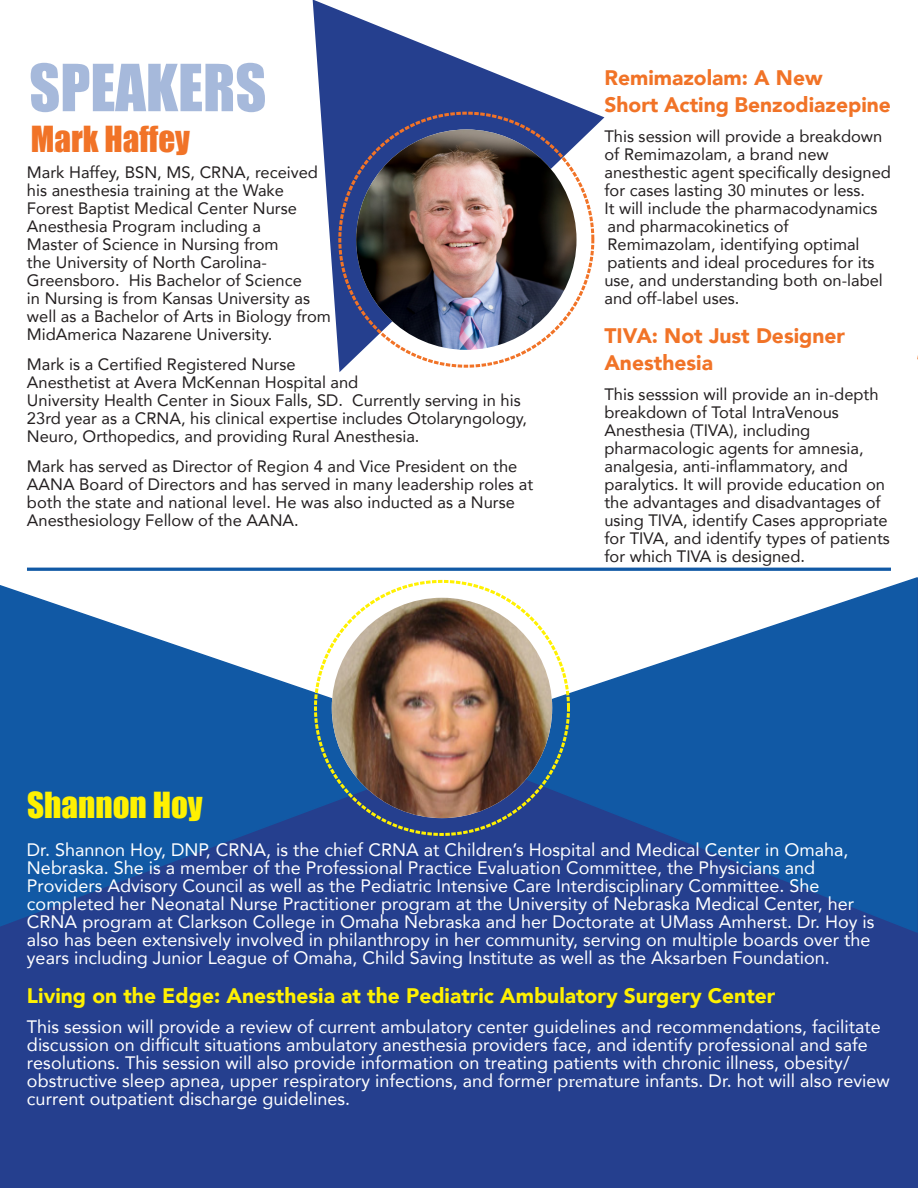
<style>
.page{position:relative;width:918px;height:1188px;background:#fff}
.page>*{position:absolute;margin:0;border:0;box-sizing:border-box;transform-origin:0 0}
._40_40_Black_Left{font:60px "Impact";color:#a6b9db}
._22_Bold_Left{font:33px "Impact";color:#f17327}
._22_Bold_Left-2{font:33px "Impact";color:#fff101}
._12_18_Reg_Left{font:900 21px "Avenir";color:#fff101}
._12_18_Reg_Left-2{font:900 21px/27px "Avenir";color:#f17327}
._12_20_Lig_Left{font:900 21px/27px "Avenir";color:#f17327}
._12_18_Reg_Left-3{font:18px/18px "Avenir";color:#fff}
._12_18_Reg_Left-4{font:16.5px/18px "Avenir";color:#231f20}
.s1{font-family:"Minion Pro"}
</style>
<div class="page">
<svg style="left:313px;top:0;width:291px;height:372px"></svg>
<div style="left:0;top:934px;width:918px;height:254px;background:#253f8e"></div>
<img style="left:338px;top:111px;width:257px;height:257px">
<svg style="left:0;top:585px;width:480px;height:351px;background:#3768ab"></svg>
<svg style="left:424px;top:577px;width:494px;height:357px;background:#396aab"></svg>
<img style="left:313px;top:579px;width:258px;height:258px">
<hr style="left:27px;top:568px;width:864px;height:3px;background:#1159a5">
<p class="_40_40_Black_Left" style="left:29px;top:41px;width:239px">SPEAKERS</p>
<p class="_22_Bold_Left" style="left:31px;top:113px;width:161px">Mark Haffey</p>
<p class="_12_18_Reg_Left-4" style="left:27px;top:163px;width:305px">Mark Haffey, BSN, MS, CRNA, received his anesthesia training at the Wake Forest Baptist Medical Center Nurse Anesthesia Program including a<br>Master of Science in Nursing from<br>the University of North Carolina-Greensboro. His Bachelor of Science<br>in Nursing is from Kansas University as well as a Bachelor of Arts in Biology from MidAmerica Nazarene University.</p>
<p class="_12_18_Reg_Left-4" style="left:27px;top:355px;width:502px">Mark is a Certified Registered Nurse<br>Anesthetist at Avera McKennan Hospital and<br>University Health Center in Sioux Falls, SD. Currently serving in his 23rd year as a CRNA, his clinical expertise includes Otolaryngology, Neuro, Orthopedics, and providing Rural Anesthesia.</p>
<p class="_12_18_Reg_Left-4" style="left:27px;top:457px;width:508px">Mark has served as Director of Region 4 and Vice President on the AANA Board of Directors and has served in many leadership roles at both the state and national level. He was also inducted as a Nurse Anesthesiology Fellow of the AANA.</p>
<p class="_12_18_Reg_Left-2" style="left:604px;top:63px;width:288px">Remimazolam: A New<br>Short Acting Benzodiazepine</p>
<p class="_12_18_Reg_Left-4" style="left:604px;top:127px;width:288px">This session will provide a breakdown of Remimazolam, a brand new anesthestic agent specifically designed for cases lasting 30 minutes or less.<br>It will include the pharmacodynamics and pharmacokinetics of Remimazolam, identifying optimal patients and ideal procedures for its use, and understanding both on-label and off-label uses.</p>
<p class="_12_20_Lig_Left" style="left:604px;top:321px;width:242px">TIVA: Not Just Designer<br>Anesthesia</p>
<p class="_12_18_Reg_Left-4" style="left:604px;top:385px;width:287px">This sesssion will provide an in-depth breakdown of Total IntraVenous Anesthesia (TIVA), including pharmacologic agents for amnesia, analgesia, anti-inflammatory, and paralytics. It will provide education on the advantages and disadvantages of using TIVA, identify Cases appropriate for TIVA, and identify types of patients for which TIVA is designed.</p>
<p class="_22_Bold_Left-2" style="left:27px;top:779px;width:177px">Shannon Hoy</p>
<p class="_12_18_Reg_Left-3" style="left:27px;top:840px;width:849px">Dr. Shannon Hoy, DNP, CRNA, is the chief CRNA at Children’s Hospital and Medical Center in Omaha, Nebraska. She is a member of the Professional Practice Evaluation Committee, the Physicians and Providers Advisory Council as well as the Pediatric Intensive Care Interdisciplinary Committee. She completed her Neonatal Nurse Practitioner program at the University of Nebraska Medical Center, her CRNA program at Clarkson College in Omaha Nebraska and her Doctorate at UMass Amherst. Dr. Hoy is also has been extensively involved in philanthropy in her community, serving on multiple boards over the years including Junior League of Omaha, Child Saving Institute as well as the Aksarben Foundation.</p>
<p class="_12_18_Reg_Left" style="left:27px;top:977px;width:750px">Living on the Edge: Anesthesia at the Pediatric Ambulatory Surgery Center</p>
<p class="_12_18_Reg_Left-3" style="left:27px;top:1017px;width:864px">This session will provide a review of current ambulatory center guidelines and recommendations, facilitate discussion on difficult situations ambulatory anesthesia providers face, and identify professional and safe resolutions. This session will also provide information on treating patients with chronic illness, obesity/ obstructive sleep apnea, upper respiratory infections, and former p<span class="s1">re</span>mature infants. Dr. hot will also review current outpatient discharge guidelines.</p>
</div>
